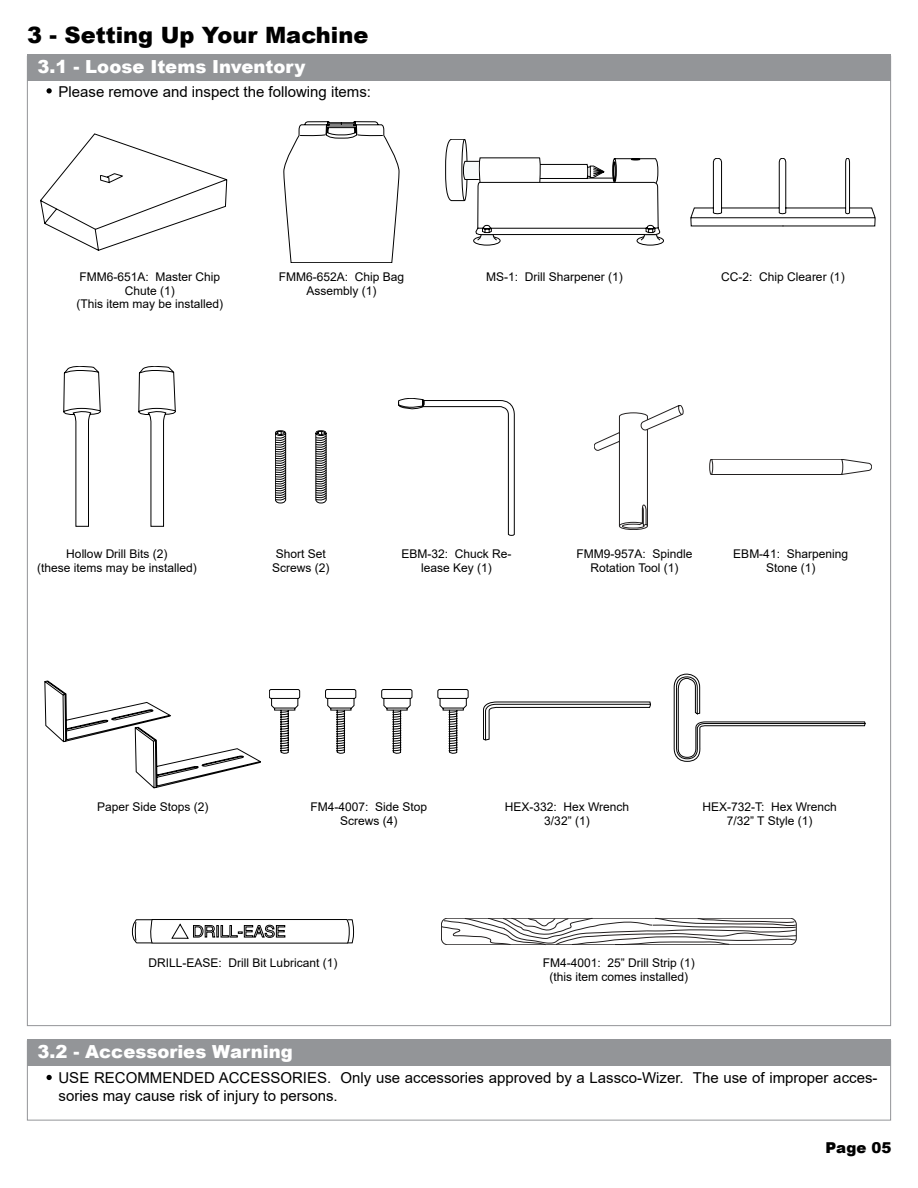
<style>
.page{position:relative;width:918px;height:1188px;background:#fff}
.page>*{position:absolute;margin:0;border:0;box-sizing:border-box;transform-origin:0 0}
.t1{font:900 22.5px "Arial";color:#000}
.t2{font:900 18px "Arial";color:#fff}
.t3{font:15px/18px "Arial";color:#000}
.t4{font:900 15px "Arial";color:#000}
.t5{font:12px/13.5px "Arial";color:#000;text-align:center}
</style>
<div class="page">
<div style="left:27px;top:54px;width:864px;height:27px;background:#939598"></div>
<svg style="left:46px;top:88px;width:6px;height:6px"></svg>
<div style="left:27px;top:1039px;width:864px;height:27px;background:#939598"></div>
<div style="left:27px;top:1041px;width:864px;height:79px;border:1px solid #939598"></div>
<svg style="left:46px;top:1075px;width:6px;height:5px"></svg>
<svg style="left:40px;top:134px;width:187px;height:117px"></svg>
<svg style="left:446px;top:139px;width:218px;height:106px"></svg>
<svg style="left:284px;top:122px;width:115px;height:141px"></svg>
<svg style="left:691px;top:158px;width:184px;height:68px"></svg>
<svg style="left:275px;top:431px;width:12px;height:72px"></svg>
<svg style="left:315px;top:431px;width:11px;height:72px"></svg>
<svg style="left:710px;top:459px;width:162px;height:16px"></svg>
<svg style="left:398px;top:398px;width:116px;height:138px"></svg>
<svg style="left:45px;top:681px;width:216px;height:107px"></svg>
<svg style="left:674px;top:674px;width:191px;height:88px"></svg>
<svg style="left:483px;top:702px;width:168px;height:38px"></svg>
<svg style="left:269px;top:689px;width:199px;height:64px"></svg>
<svg style="left:442px;top:918px;width:354px;height:27px"></svg>
<div style="left:441px;top:918px;width:355px;height:27px;border:1px solid #221f1f;border-radius:6px"></div>
<svg style="left:64px;top:366px;width:112px;height:160px"></svg>
<svg style="left:594px;top:405px;width:89px;height:125px"></svg>
<svg style="left:132px;top:919px;width:222px;height:24px"></svg>
<h1 class="t1" style="left:27px;top:19px;width:343px">3 - Setting Up Your Machine</h1>
<h2 class="t2" style="left:37px;top:54px;width:270px">3.1 - Loose Items Inventory</h2>
<p class="t3" style="left:58px;top:82px;width:314px">Please remove and inspect the following items:</p>
<p class="t5" style="left:79px;top:270px;width:142px">FMM6-651A: Master Chip</p>
<p class="t5" style="left:486px;top:270px;width:138px">MS-1: Drill Sharpener (1)</p>
<p class="t5" style="left:76px;top:284px;width:148px">Chute (1)<br>(This item may be installed)</p>
<p class="t5" style="left:279px;top:270px;width:127px">FMM6-652A: Chip Bag</p>
<p class="t5" style="left:721px;top:270px;width:125px">CC-2: Chip Clearer (1)</p>
<p class="t5" style="left:306px;top:284px;width:72px">Assembly (1)</p>
<p class="t5" style="left:37px;top:547px;width:161px">Hollow Drill Bits (2)<br>(these items may be installed)</p>
<p class="t5" style="left:576px;top:547px;width:118px">FMM9-957A: Spindle<br>Rotation Tool (1)</p>
<p class="t5" style="left:272px;top:547px;width:59px">Short Set<br>Screws (2)</p>
<p class="t5" style="left:401px;top:547px;width:112px">EBM-32: Chuck Re&shy;lease Key (1)</p>
<p class="t5" style="left:733px;top:547px;width:116px">EBM-41: Sharpening<br>Stone (1)</p>
<p class="t5" style="left:97px;top:800px;width:113px">Paper Side Stops (2)</p>
<p class="t5" style="left:310px;top:800px;width:118px">FM4-4007: Side Stop<br>Screws (4)</p>
<p class="t5" style="left:505px;top:800px;width:126px">HEX-332: Hex Wrench<br>3/32” (1)</p>
<p class="t5" style="left:702px;top:800px;width:136px">HEX-732-T: Hex Wrench<br>7/32” T Style (1)</p>
<p class="t5" style="left:149px;top:956px;width:190px">DRILL-EASE: Drill Bit Lubricant (1)</p>
<p class="t5" style="left:543px;top:956px;width:154px">FM4-4001: 25” Drill Strip (1) (this item comes installed)</p>
<h2 class="t2" style="left:37px;top:1039px;width:257px">3.2 - Accessories Warning</h2>
<p class="t3" style="left:58px;top:1069px;width:821px">USE RECOMMENDED ACCESSORIES. Only use accessories approved by a Lassco-Wizer. The use of improper acces&shy;sories may cause risk of injury to persons.</p>
<p class="t4" style="left:826px;top:1137px;width:67px">Page 05</p>
</div>
